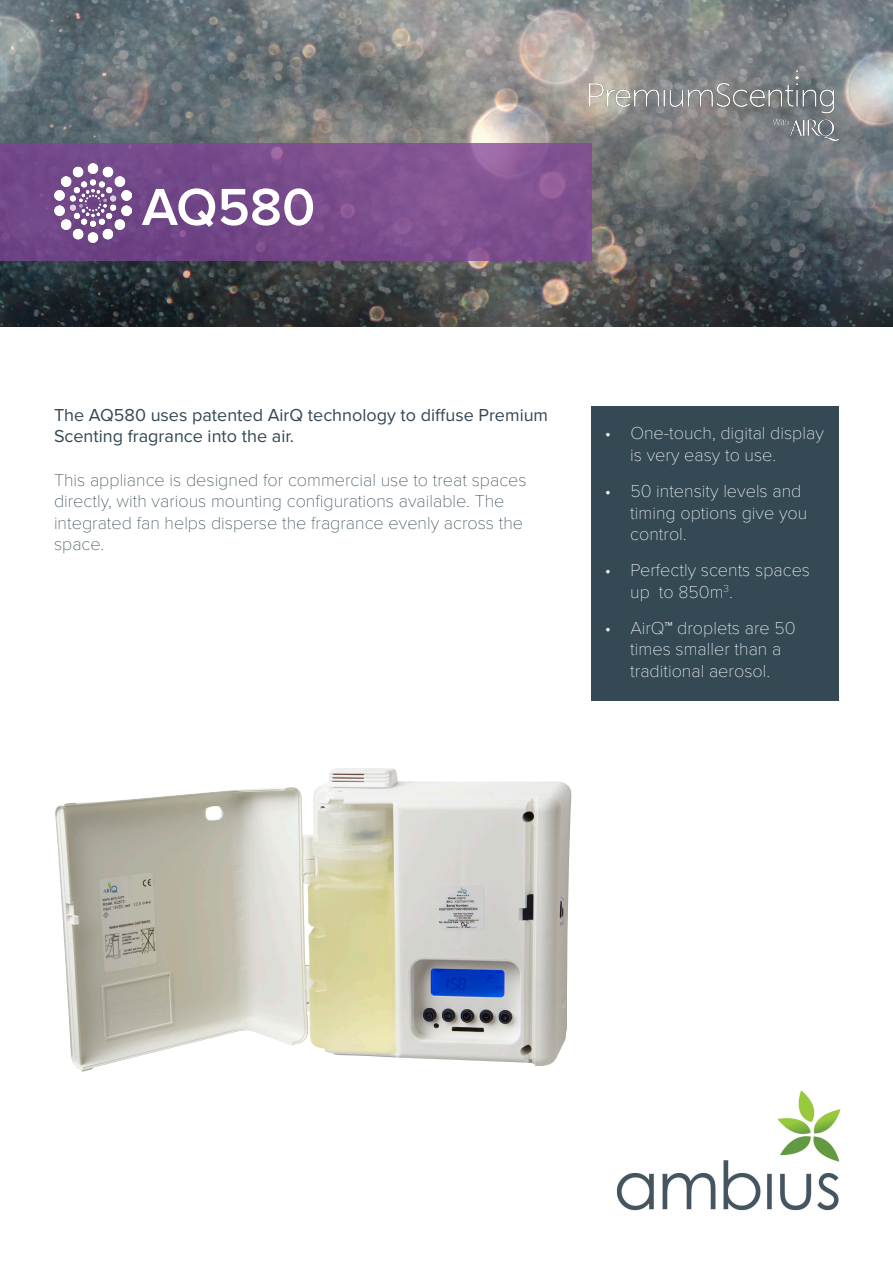
<style>
.page{position:relative;width:893px;height:1263px;background:#fff}
.page>*{position:absolute;margin:0;border:0;box-sizing:border-box;transform-origin:0 0}
.t1{font:600 54px "Proxima Nova";color:#fff}
.t2{font:100 18px/21.6px "Proxima Nova T";color:#fff}
.t3{font:100 18px/21.6px "Proxima Nova T";color:#344954}
.t4{font:18px/21.6px "Proxima Nova";color:#344954}
</style>
<div class="page">
<img style="left:0;top:0;width:893px;height:327px">
<img style="left:589px;top:54px;width:250px;height:87px">
<div style="left:591px;top:406px;width:248px;height:295px;background:#344954"></div>
<svg style="left:0;top:143px;width:591px;height:117px;background:#7a4d8d"></svg>
<img style="left:54px;top:164px;width:77px;height:78px">
<img style="left:55px;top:768px;width:517px;height:304px">
<img style="left:616px;top:1090px;width:225px;height:121px">
<p class="t1" style="left:142px;top:176px;width:175px">AQ580</p>
<p class="t4" style="left:54px;top:405px;width:496px">The AQ580 uses patented AirQ technology to diffuse Premium<br>Scenting fragrance into the air.</p>
<p class="t3" style="left:54px;top:469px;width:474px">This appliance is designed for commercial use to treat spaces directly, with various mounting configurations available. The integrated fan helps disperse the fragrance evenly across the space.</p>
<p class="t2" style="left:630px;top:423px;width:195px;text-indent:-26px">• One-touch, digital display is very easy to use.</p>
<p class="t2" style="left:630px;top:481px;width:178px;text-indent:-26px">• 50 intensity levels and timing options give you control.</p>
<p class="t2" style="left:630px;top:560px;width:181px;text-indent:-26px">• Perfectly scents spaces up to 850m<sup>3</sup>.</p>
<p class="t2" style="left:630px;top:617px;width:167px;text-indent:-26px">• AirQ™ droplets are 50 times smaller than a traditional aerosol.</p>
</div>
